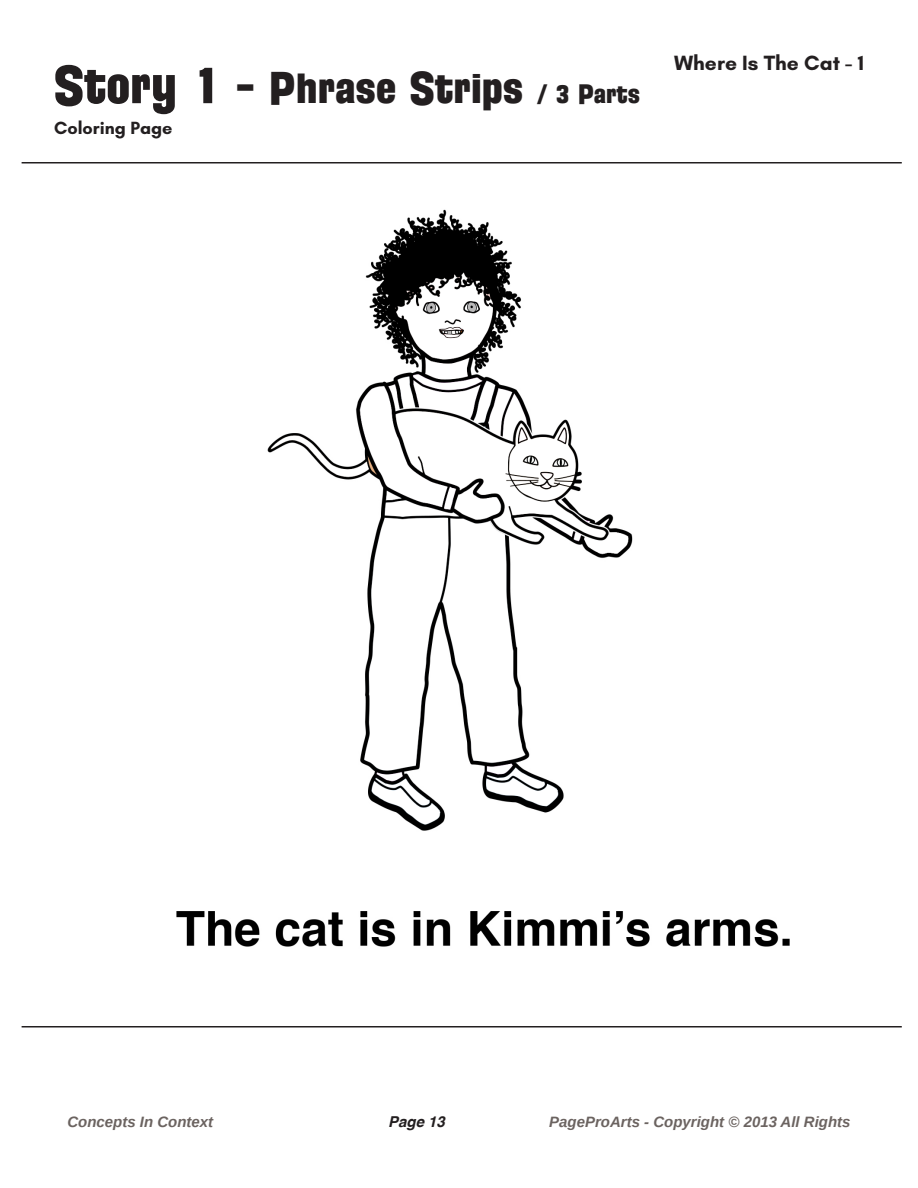
<style>
.page{position:relative;width:918px;height:1188px;background:#fff}
.page>*{position:absolute;margin:0;border:0;box-sizing:border-box;transform-origin:0 0}
.t1{font:45px "Florida Project Phase One";color:#231f20}
.t2{font:700 21px "Glacial Indifference";color:#231f20}
.t3{font:700 18px "Glacial Indifference";color:#231f20}
.t4{font:italic 700 15px "Liberation Sans";color:#6b6360}
.t5{font:italic 700 15px "Helvetica";color:#231f20}
.s1{font-size:54px}
.s2{font-size:27px}
</style>
<div class="page">
<hr style="left:22px;top:162px;width:880px;height:2px;background:#231f20">
<hr style="left:22px;top:1026px;width:880px;height:2px;background:#231f20">
<img style="left:176px;top:209px;width:614px;height:738px">
<p class="t1" style="left:54px;top:59px;width:588px"><span class="s1">Story 1</span> - Phrase Strips <span class="s2">/ 3 Parts</span></p>
<p class="t3" style="left:54px;top:116px;width:120px">Coloring Page</p>
<h2 class="t2" style="left:674px;top:50px;width:191px">Where Is The Cat - 1</h2>
<p class="t4" style="left:67px;top:1112px;width:147px">Concepts In Context</p>
<p class="t5" style="left:388px;top:1109px;width:58px">Page 13</p>
<p class="t4" style="left:549px;top:1112px;width:303px">PageProArts - Copyright © 2013 All Rights</p>
</div>
